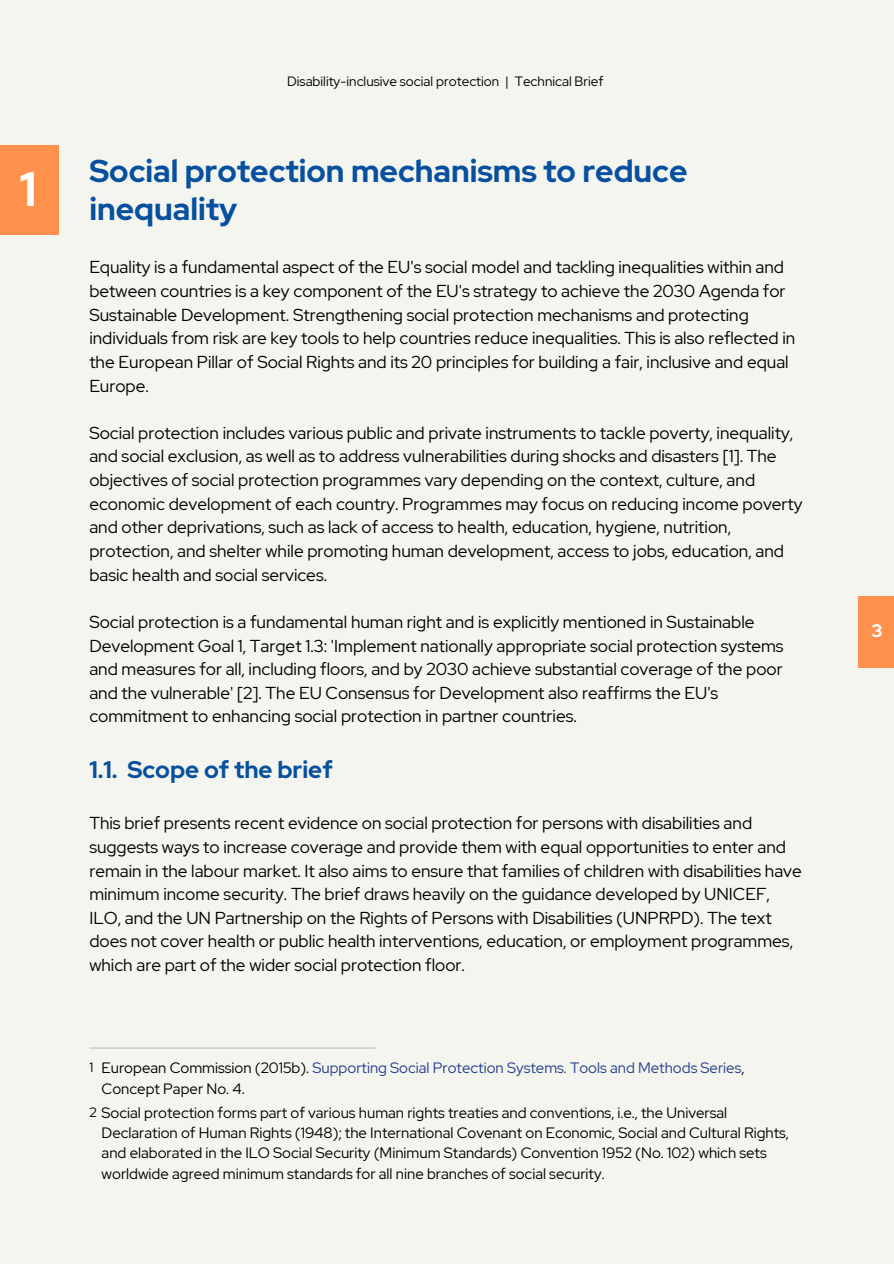
<style>
.page{position:relative;width:894px;height:1264px;background:#fff}
.page>*{position:absolute;margin:0;border:0;box-sizing:border-box;transform-origin:0 0}
.t1{font:700 48px "Red Hat Display";color:#fff}
.t2{font:700 31.5px/37.2px "Red Hat Display";color:#06509f}
.t3{font:700 24px "Red Hat Display";color:#06509f}
.t4{font:700 18px "Red Hat Display";color:#fff}
.t5{font:17.25px/23.7px "Red Hat Display";color:#000}
.t6{font:15px/20.2px "Red Hat Display";color:#000}
.t7{font:15px/20.2px "Red Hat Display";color:#243e8d}
.t8{font:13.5px "Red Hat Display";color:#000}
.s1{color:#000}
</style>
<div class="page">
<div style="left:0;top:0;width:893px;height:1263px;background:#f5f5ef"></div>
<hr style="left:89px;top:1047px;width:286px;height:1px;background:#bdbdbf">
<div style="left:857px;top:596px;width:36px;height:71px;background:#ff914d"></div>
<div style="left:0;top:146px;width:58px;height:89px;background:#ff914d"></div>
<p class="t1" style="left:20px;top:157px;width:18px">1</p>
<p class="t8" style="left:287px;top:72px;width:318px">Disability-inclusive social protection | Technical Brief</p>
<p class="t2" style="left:89px;top:153px;width:599px">Social protection mechanisms to reduce inequality</p>
<p class="t5" style="left:89px;top:255px;width:707px">Equality is a fundamental aspect of the EU's social model and tackling inequalities within and between countries is a key component of the EU's strategy to achieve the 2030 Agenda for Sustainable Development. Strengthening social protection mechanisms and protecting individuals from risk are key tools to help countries reduce inequalities. This is also reflected in the European Pillar of Social Rights and its 20 principles for building a fair, inclusive and equal Europe.</p>
<h3 class="t5" style="left:89px;top:421px;width:714px">Social protection includes various public and private instruments to tackle poverty, inequality, and social exclusion, as well as to address vulnerabilities during shocks and disasters [1]. The objectives of social protection programmes vary depending on the context, culture, and economic development of each country. Programmes may focus on reducing income poverty and other deprivations, such as lack of access to health, education, hygiene, nutrition, protection, and shelter while promoting human development, access to jobs, education, and basic health and social services.</h3>
<h3 class="t5" style="left:89px;top:610px;width:695px">Social protection is a fundamental human right and is explicitly mentioned in Sustainable Development Goal 1, Target 1.3: 'Implement nationally appropriate social protection systems and measures for all, including floors, and by 2030 achieve substantial coverage of the poor and the vulnerable' [2]. The EU Consensus for Development also reaffirms the EU's commitment to enhancing social protection in partner countries.</h3>
<p class="t3" style="left:89px;top:753px;width:245px">1.1. Scope of the brief</p>
<p class="t5" style="left:89px;top:811px;width:713px">This brief presents recent evidence on social protection for persons with disabilities and suggests ways to increase coverage and provide them with equal opportunities to enter and remain in the labour market. It also aims to ensure that families of children with disabilities have minimum income security. The brief draws heavily on the guidance developed by UNICEF, ILO, and the UN Partnership on the Rights of Persons with Disabilities (UNPRPD). The text does not cover health or public health interventions, education, or employment programmes, which are part of the wider social protection floor.</p>
<h3 class="t7" style="left:102px;top:1057px;width:644px"><span class="s1">European Commission (2015b).</span> Supporting Social Protection Systems. Tools and Methods Series<span class="s1">,<br>Concept Paper No. 4.</span></h3>
<h2 class="t6" style="left:102px;top:1102px;width:688px">Social protection forms part of various human rights treaties and conventions, i.e., the Universal Declaration of Human Rights (1948); the International Covenant on Economic, Social and Cultural Rights, and elaborated in the ILO Social Security (Minimum Standards) Convention 1952 (No. 102) which sets worldwide agreed minimum standards for all nine branches of social security.</h2>
<h3 class="t8" style="left:89px;top:1058px;width:5px">1</h3>
<p class="t8" style="left:89px;top:1103px;width:9px">2</p>
<p class="t4" style="left:871px;top:619px;width:13px">3</p>
</div>
